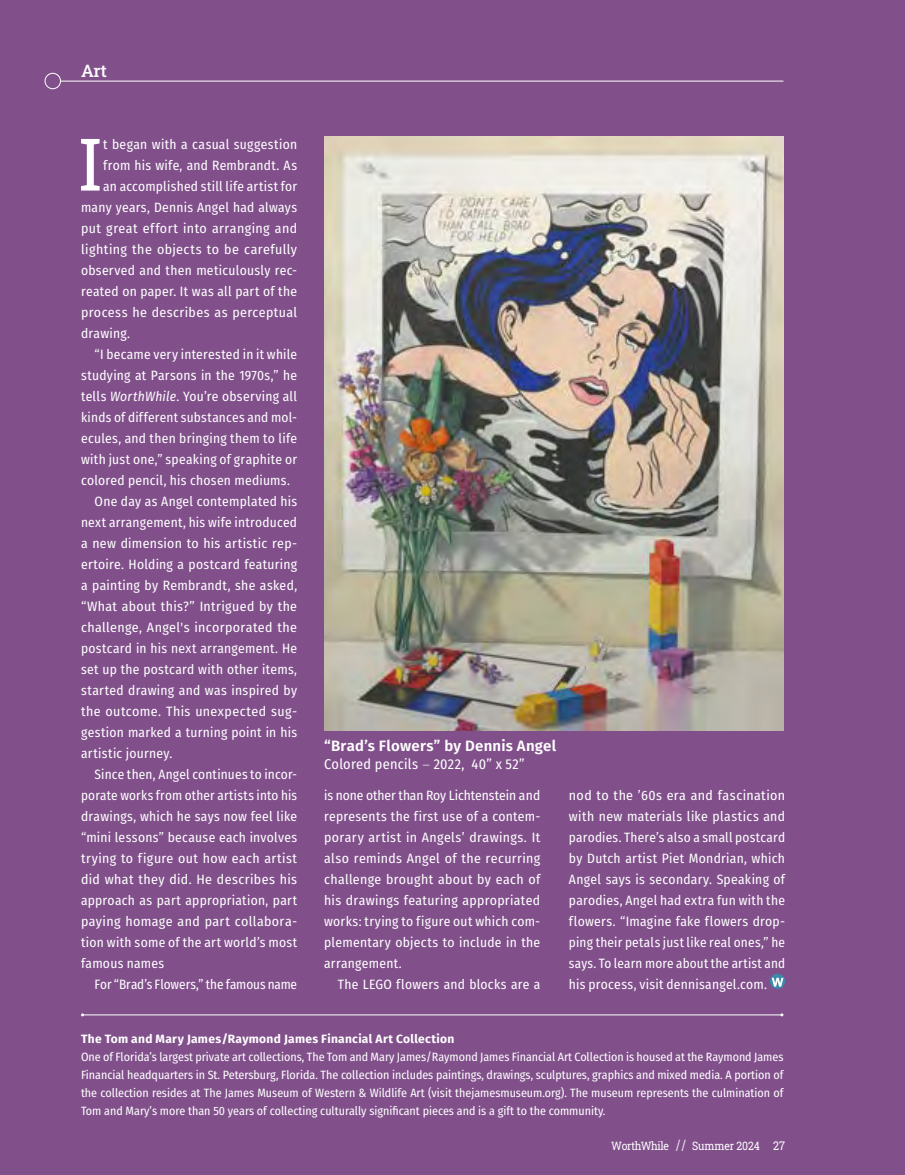
<style>
.page{position:relative;width:905px;height:1175px;background:#fff}
.page>*{position:absolute;margin:0;border:0;box-sizing:border-box;transform-origin:0 0}
.t1{font:72.6px "Roboto Slab";color:#fff}
.t2{font:17.25px "Roboto Slab";color:#fff}
.t3{font:600 15px "Fira Sans";letter-spacing:.015em;color:#fff}
.t4{font:14.25px "Fira Sans Condensed";letter-spacing:.015em;color:#fff}
.t5{font:13.5px/21px "Fira Sans Condensed";letter-spacing:.02em;color:#fff;text-align:justify}
.t6{font:13.5px "Fira Sans Condensed";color:#fff}
.t7{font:12px/18px "Fira Sans Condensed";color:#fff;text-align:justify}
.t8{font:700 12px "Fira Sans";letter-spacing:.025em;color:#fff}
.t9{font:11.7px "Roboto Slab";letter-spacing:-.02em;color:#fff;scale:.9 1}
.s1{font-style:italic}
.s2{font-family:"Playfair Display"}
.s3{font-size:14.55px}
.s4{font-size:12px}
</style>
<div class="page">
<div style="left:0;top:0;width:904px;height:1174px;background:#81508b"></div>
<hr style="left:82px;top:1014px;width:700px;height:1px;background:#fff">
<img style="left:324px;top:137px;width:459px;height:594px">
<hr style="left:60px;top:81px;width:723px;height:1px;background:#fff">
<div style="left:45px;top:73px;width:16px;height:16px;border:1px solid #fff;border-radius:50%"></div>
<svg style="left:770px;top:973px;width:15px;height:15px"></svg>
<svg style="left:771px;top:977px;width:12px;height:9px"></svg>
<p class="t2" style="left:81px;top:59px;width:27px">Art</p>
<h1 class="t1" style="left:78px;top:114px;width:26px">I</h1>
<p class="t5" style="left:103px;top:133px;width:195px">t began with a casual suggestion</p>
<p class="t5" style="left:103px;top:154px;width:195px">from his wife, and Rembrandt. As</p>
<p class="t5" style="left:103px;top:175px;width:195px">an accomplished still life artist for</p>
<p class="t5" style="left:81px;top:196px;width:217px">many years, Dennis Angel had always</p>
<p class="t5" style="left:81px;top:217px;width:218px">put great effort into arranging and</p>
<p class="t5" style="left:81px;top:238px;width:218px">lighting the objects to be carefully</p>
<p class="t5" style="left:81px;top:259px;width:218px">observed and then meticulously rec-</p>
<p class="t5" style="left:81px;top:280px;width:218px">reated on paper. It was all part of the</p>
<p class="t5" style="left:81px;top:301px;width:217px">process he describes as perceptual</p>
<p class="t5" style="left:81px;top:322px;width:51px">drawing.</p>
<p class="t5" style="left:94px;top:343px;width:204px">“I became very interested in it while</p>
<p class="t5" style="left:81px;top:364px;width:217px">studying at Parsons in the 1970s,” he</p>
<p class="t5" style="left:81px;top:385px;width:218px">tells <span class="s1">WorthWhile</span>. You’re observing all</p>
<p class="t5" style="left:81px;top:406px;width:218px">kinds of different substances and mol-</p>
<p class="t5" style="left:81px;top:427px;width:217px">ecules, and then bringing them to life</p>
<p class="t5" style="left:81px;top:448px;width:218px">with just one,” speaking of graphite or</p>
<p class="t5" style="left:81px;top:469px;width:210px">colored pencil, his chosen mediums.</p>
<p class="t5" style="left:94px;top:490px;width:204px">One day as Angel contemplated his</p>
<p class="t5" style="left:81px;top:511px;width:217px">next arrangement, his wife introduced</p>
<p class="t5" style="left:81px;top:532px;width:217px">a new dimension to his artistic rep-</p>
<p class="t5" style="left:81px;top:553px;width:218px">ertoire. Holding a postcard featuring</p>
<p class="t5" style="left:81px;top:574px;width:218px">a painting by Rembrandt, she asked,</p>
<p class="t5" style="left:81px;top:595px;width:217px">“What about this?” Intrigued by the</p>
<p class="t5" style="left:81px;top:616px;width:217px">challenge, Angel's incorporated the</p>
<p class="t5" style="left:81px;top:637px;width:217px">postcard in his next arrangement. He</p>
<p class="t5" style="left:81px;top:658px;width:218px">set up the postcard with other items,</p>
<p class="t5" style="left:81px;top:679px;width:217px">started drawing and was inspired by</p>
<p class="t5" style="left:81px;top:700px;width:218px">the outcome. This unexpected sug-</p>
<p class="t5" style="left:81px;top:721px;width:218px">gestion marked a turning point in his</p>
<p class="t5" style="left:81px;top:742px;width:93px">artistic journey.</p>
<p class="t5" style="left:94px;top:763px;width:204px">Since then, Angel continues to incor-</p>
<p class="t5" style="left:81px;top:784px;width:218px">porate works from other artists into his</p>
<p class="t5" style="left:81px;top:805px;width:218px">drawings, which he says now feel like</p>
<p class="t5" style="left:81px;top:826px;width:218px">“mini lessons” because each involves</p>
<p class="t5" style="left:81px;top:847px;width:217px">trying to figure out how each artist</p>
<p class="t5" style="left:81px;top:868px;width:218px">did what they did. He describes his</p>
<p class="t5" style="left:81px;top:889px;width:217px">approach as part appropriation, part</p>
<p class="t5" style="left:81px;top:910px;width:218px">paying homage and part collabora-</p>
<p class="t5" style="left:81px;top:931px;width:218px">tion with some of the art world’s most</p>
<p class="t5" style="left:81px;top:952px;width:85px">famous names</p>
<p class="t6" style="left:94px;top:974px;width:204px">For “Brad’s Flowers,” the famous name</p>
<p class="t3" style="left:324px;top:733px;width:233px">“Brad’s Flowers” by Dennis Angel</p>
<p class="t4" style="left:324px;top:753px;width:202px">Colored pencils <span class="s2">–</span> 2022, 40” x 52”</p>
<p class="t5" style="left:324px;top:784px;width:218px">is none other than Roy Lichtenstein and represents the first use of a contem&shy;porary artist in Angels’ drawings. It also reminds Angel of the recurring challenge brought about by each of his drawings featuring appropriated works: trying to figure out which com&shy;plementary objects to include in the arrangement.</p>
<p class="t5" style="left:338px;top:973px;width:204px">The LEGO flowers and blocks are a</p>
<p class="t5" style="left:569px;top:784px;width:218px">nod to the ’60s era and fascination with new materials like plastics and parodies. There’s also a small postcard by Dutch artist Piet Mondrian, which Angel says is secondary. Speaking of parodies, Angel had extra fun with the flowers. “Imagine fake flowers drop&shy;ping their petals just like real ones,” he says. To learn more about the artist and his process, visit dennisangel.com.</p>
<p class="t8" style="left:81px;top:1028px;width:375px">The Tom and Mary James/Raymond James Financial Art Collection</p>
<p class="t7" style="left:81px;top:1047px;width:704px">One of Florida’s largest private art collections, The Tom and Mary James/Raymond James Financial Art Collection is housed at the Raymond James Financial headquarters in St. Petersburg, Florida. The collection includes paintings, drawings, sculptures, graphics and mixed media. A portion of the collection resides at The James Museum of Western &amp; Wildlife Art (visit thejamesmuseum.org). The museum represents the culmination of Tom and Mary’s more than 50 years of collecting culturally significant pieces and is a gift to the community.</p>
<p class="t9" style="left:611px;top:1137px;width:195px">WorthWhile <span class="s3">//</span> Summer 2024 <span class="s4">27</span></p>
</div>
